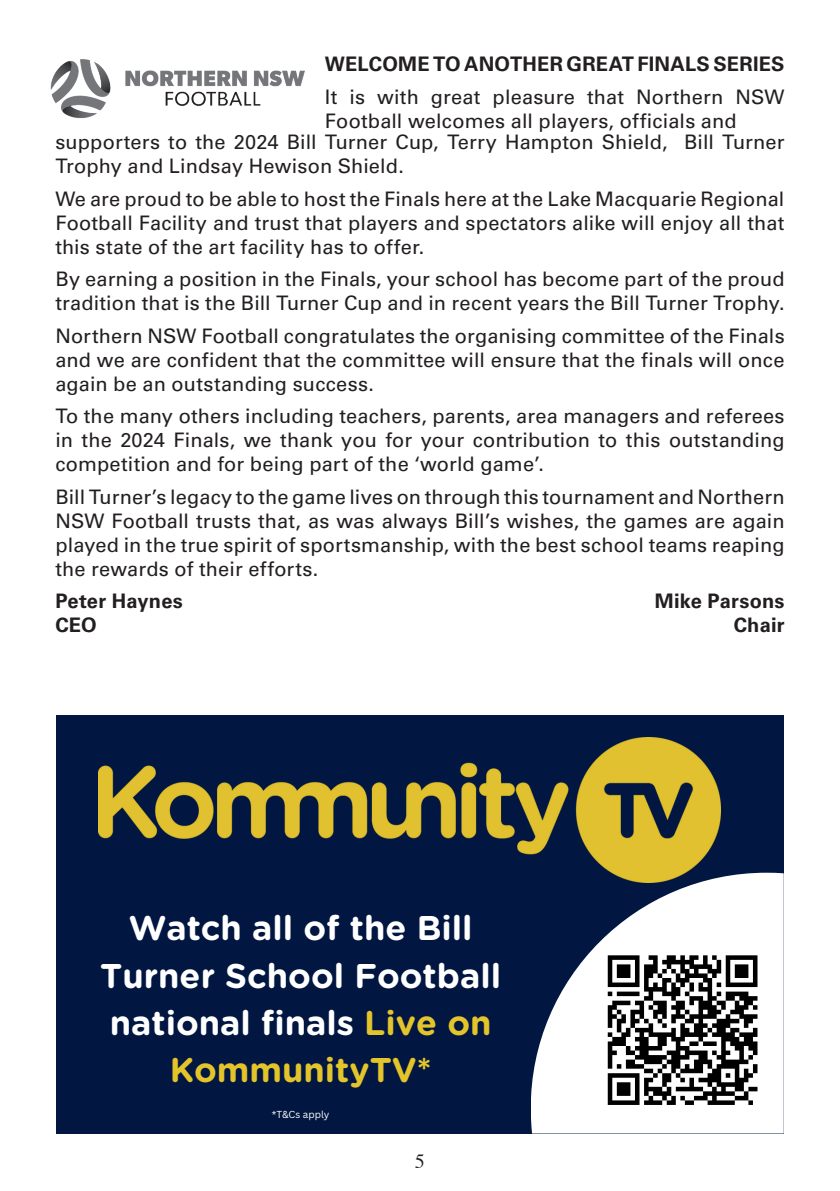
<style>
.page{position:relative;width:840px;height:1191px;background:#fff}
.page>*{position:absolute;margin:0;border:0;box-sizing:border-box;transform-origin:0 0}
.t1{font:700 34.2px/47.4px "Gotham Rounded";color:#fff;text-align:center}
.t2{font:20px/24px "Univers LT Std";letter-spacing:.005em;color:#231f20;text-align:justify}
.t3{font:700 20px "Univers LT Std";letter-spacing:.01em;color:#231f20}
.t4{font:20px "Times";color:#231f20}
.t5{font:9.8px "Canva Sans";color:#fff}
.s1{color:#e4c42b}
</style>
<div class="page">
<img style="left:50px;top:59px;width:255px;height:60px">
<div style="left:57px;top:715px;width:726px;height:418px;background:#011741"></div>
<img style="left:99px;top:737px;width:621px;height:135px">
<svg style="left:531px;top:872px;width:252px;height:261px;fill:#fff"></svg>
<div style="left:598px;top:946px;width:168px;height:168px;background:#fff"></div>
<svg style="left:607px;top:955px;width:151px;height:150px"></svg>
<p class="t3" style="left:325px;top:52px;width:461px">WELCOME TO ANOTHER GREAT FINALS SERIES</p>
<p class="t2" style="left:325px;top:85px;width:461px">It is with great pleasure that Northern NSW<br>Football welcomes all players, officials and</p>
<p class="t2" style="left:55px;top:130px;width:730px">supporters to the 2024 Bill Turner Cup, Terry Hampton Shield, Bill Turner<br>Trophy and Lindsay Hewison Shield.</p>
<p class="t2" style="left:55px;top:186px;width:730px">We are proud to be able to host the Finals here at the Lake Macquarie Regional Football Facility and trust that players and spectators alike will enjoy all that this state of the art facility has to offer.</p>
<p class="t2" style="left:55px;top:267px;width:730px">By earning a position in the Finals, your school has become part of the proud tradition that is the Bill Turner Cup and in recent years the Bill Turner Trophy.</p>
<p class="t2" style="left:55px;top:323px;width:730px">Northern NSW Football congratulates the organising committee of the Finals and we are confident that the committee will ensure that the finals will once again be an outstanding success.</p>
<p class="t2" style="left:55px;top:404px;width:730px">To the many others including teachers, parents, area managers and referees in the 2024 Finals, we thank you for your contribution to this outstanding competition and for being part of the ‘world game’.</p>
<p class="t2" style="left:55px;top:484px;width:730px">Bill Turner’s legacy to the game lives on through this tournament and Northern NSW Football trusts that, as was always Bill’s wishes, the games are again played in the true spirit of sportsmanship, with the best school teams reaping the rewards of their efforts.</p>
<p class="t3" style="left:55px;top:589px;width:129px">Peter Haynes</p>
<p class="t3" style="left:654px;top:589px;width:131px">Mike Parsons</p>
<p class="t3" style="left:55px;top:613px;width:43px">CEO</p>
<p class="t3" style="left:733px;top:613px;width:52px">Chair</p>
<p class="t1" style="left:100px;top:903px;width:402px">Watch all of the Bill<br>Turner School Football national finals <span class="s1">Live on<br>KommunityTV*</span></p>
<p class="t5" style="left:271px;top:1108px;width:59px">*T&amp;Cs apply</p>
<p class="t4" style="left:415px;top:1142px;width:11px">5</p>
</div>
